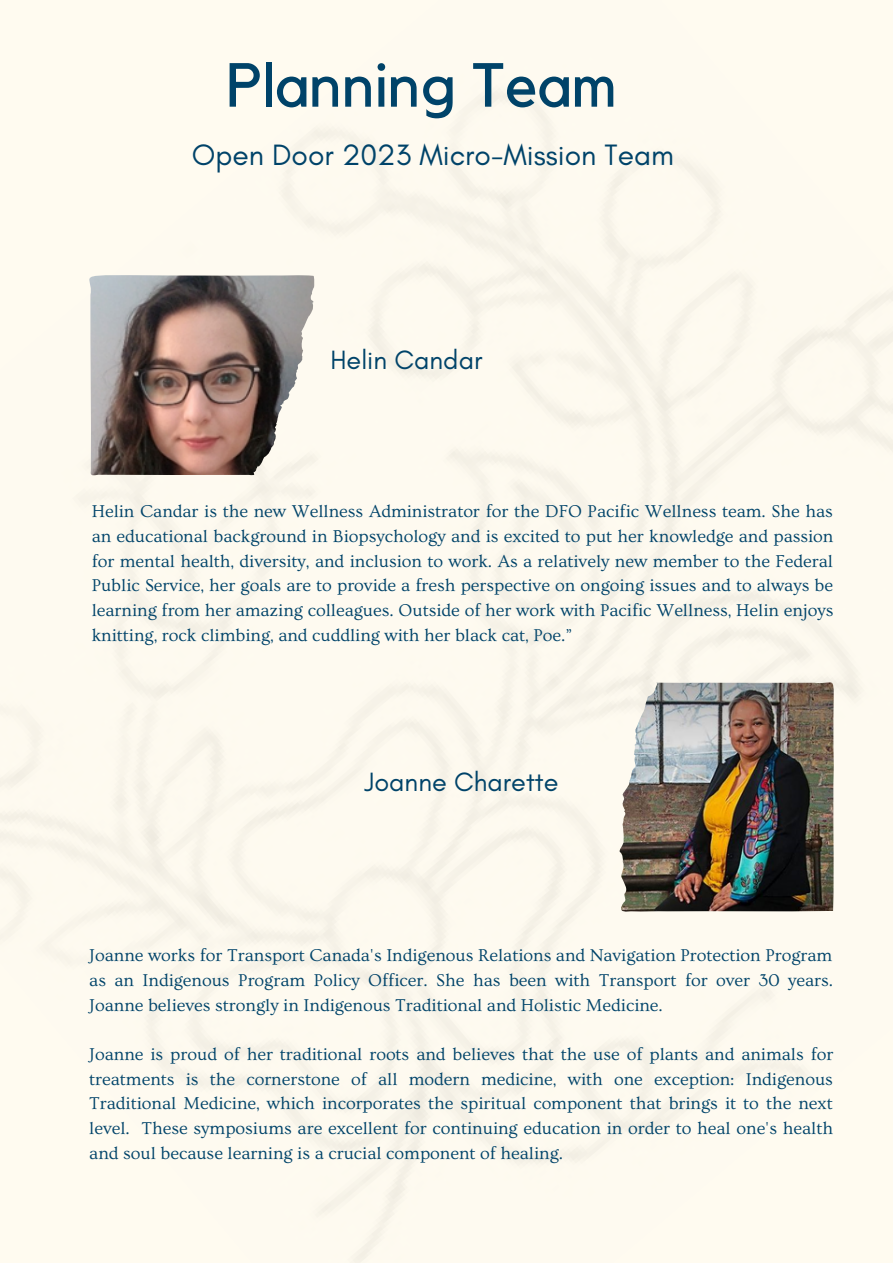
<style>
.page{position:relative;width:893px;height:1264px;background:#fff}
.page>*{position:absolute;margin:0;border:0;box-sizing:border-box;transform-origin:0 0}
.t1{font:61.5px "Kollektif";color:#004369}
.t2{font:30px "Glacial Indifference";color:#004369}
.t3{font:27px "Glacial Indifference";color:#004369}
.t4{font:18px/24.8px "Ovo";color:#004369;text-align:justify}
</style>
<div class="page">
<img style="left:619px;top:682px;width:214px;height:229px">
<img style="left:89px;top:275px;width:225px;height:200px">
<h1 class="t1" style="left:226px;top:57px;width:392px">Planning Team</h1>
<h2 class="t2" style="left:192px;top:136px;width:484px">Open Door 2023 Micro-Mission Team</h2>
<h3 class="t3" style="left:330px;top:343px;width:153px">Helin Candar</h3>
<p class="t4" style="left:92px;top:499px;width:743px">Helin Candar is the new Wellness Administrator for the DFO Pacific Wellness team. She has an educational background in Biopsychology and is excited to put her knowledge and passion for mental health, diversity, and inclusion to work. As a relatively new member to the Federal Public Service, her goals are to provide a fresh perspective on ongoing issues and to always be learning from her amazing colleagues. Outside of her work with Pacific Wellness, Helin enjoys knitting, rock climbing, and cuddling with her black cat, Poe.”</p>
<h3 class="t3" style="left:364px;top:765px;width:195px">Joanne Charette</h3>
<p class="t4" style="left:89px;top:943px;width:745px">Joanne works for Transport Canada's Indigenous Relations and Navigation Protection Program as an Indigenous Program Policy Officer. She has been with Transport for over 30 years.<br>Joanne believes strongly in Indigenous Traditional and Holistic Medicine.</p>
<p class="t4" style="left:89px;top:1042px;width:745px">Joanne is proud of her traditional roots and believes that the use of plants and animals for treatments is the cornerstone of all modern medicine, with one exception: Indigenous Traditional Medicine, which incorporates the spiritual component that brings it to the next level. These symposiums are excellent for continuing education in order to heal one's health and soul because learning is a crucial component of healing.</p>
</div>
